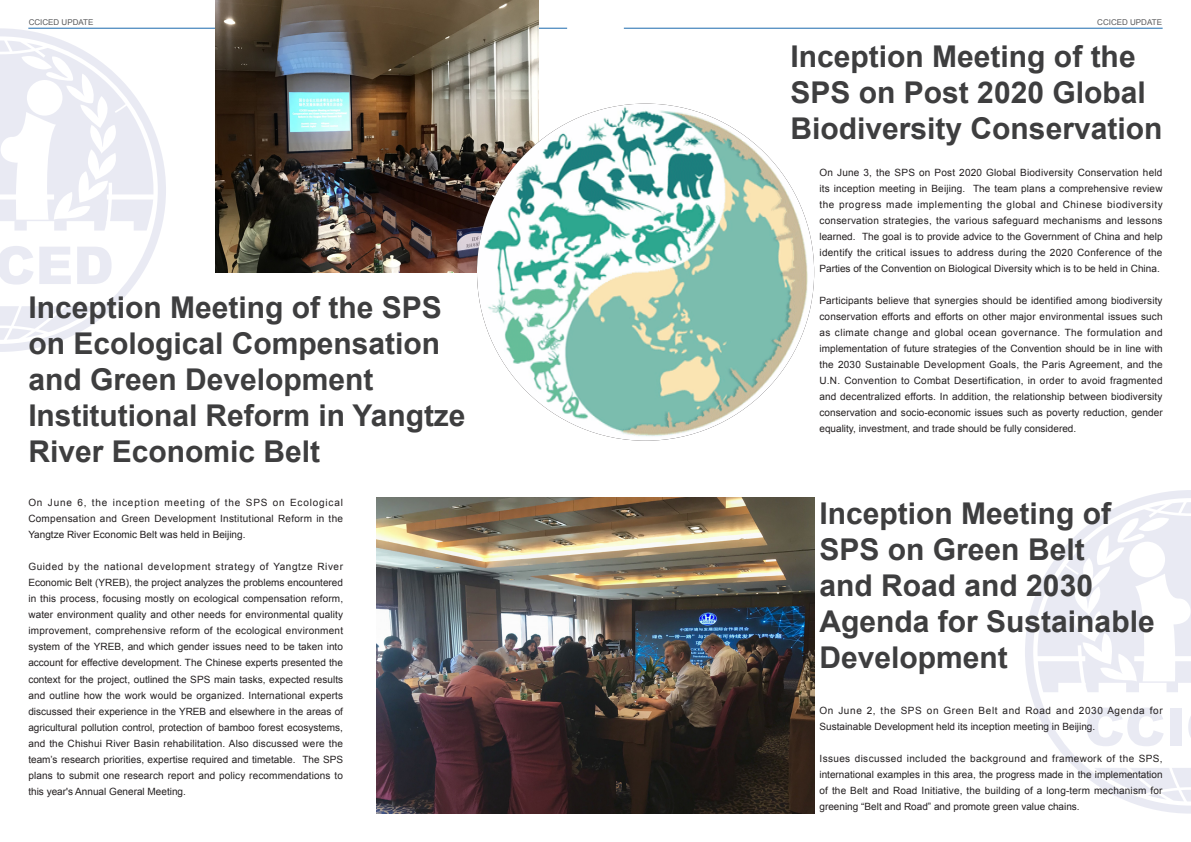
<style>
.page{position:relative;width:1191px;height:842px;background:#fff}
.page>*{position:absolute;margin:0;border:0;box-sizing:border-box;transform-origin:0 0}
.t1{font:700 30px/36px "Arial";color:#3e3e3f}
.t2{font:10px/16px "Arial";color:#231f20;text-align:justify}
.t3{font:8px "Arial";color:#57585a}
</style>
<div class="page">
<hr style="left:28px;top:28px;width:539px;height:1px;background:#1c6bae">
<hr style="left:624px;top:28px;width:538px;height:1px;background:#1c6bae">
<img style="left:216px;top:0;width:322px;height:272px">
<img style="left:377px;top:498px;width:437px;height:316px">
<svg style="left:1025px;top:490px;width:166px;height:324px"></svg>
<div style="left:1169px;top:708px;width:12px;height:38px;background:#e9eaf3"></div>
<svg style="left:1086px;top:707px;width:77px;height:39px"></svg>
<svg style="left:1188px;top:707px;width:3px;height:39px"></svg>
<svg style="left:1094px;top:768px;width:97px;height:33px"></svg>
<svg style="left:1037px;top:502px;width:154px;height:190px"></svg>
<svg style="left:0;top:28px;width:166px;height:324px"></svg>
<svg style="left:0;top:306px;width:97px;height:34px"></svg>
<svg style="left:77px;top:247px;width:35px;height:37px"></svg>
<svg style="left:0;top:246px;width:71px;height:39px"></svg>
<svg style="left:0;top:41px;width:153px;height:190px"></svg>
<img style="left:477px;top:104px;width:337px;height:337px;border-radius:169px">
<p class="t3" style="left:29px;top:17px;width:66px">CCICED UPDATE</p>
<p class="t3" style="left:1097px;top:17px;width:66px">CCICED UPDATE</p>
<p class="t1" style="left:28px;top:290px;width:439px">Inception Meeting of the SPS on Ecological Compensation and Green Development<br>Institutional Reform in Yangtze<br>River Economic Belt</p>
<p class="t2" style="left:28px;top:495px;width:316px">On June 6, the inception meeting of the SPS on Ecological Compensation and Green Development Institutional Reform in the Yangtze River Economic Belt was held in Beijing.</p>
<p class="t2" style="left:28px;top:559px;width:316px">Guided by the national development strategy of Yangtze River Economic Belt (YREB), the project analyzes the problems encountered in this process, focusing mostly on ecological compensation reform, water environment quality and other needs for environmental quality improvement, comprehensive reform of the ecological environment system of the YREB, and which gender issues need to be taken into account for effective development. The Chinese experts presented the context for the project, outlined the SPS main tasks, expected results and outline how the work would be organized. International experts discussed their experience in the YREB and elsewhere in the areas of agricultural pollution control, protection of bamboo forest ecosystems, and the Chishui River Basin rehabilitation. Also discussed were the team’s research priorities, expertise required and timetable. The SPS plans to submit one research report and policy recommendations to this year's Annual General Meeting.</p>
<p class="t1" style="left:790px;top:39px;width:373px">Inception Meeting of the<br>SPS on Post 2020 Global<br>Biodiversity Conservation</p>
<p class="t2" style="left:819px;top:164px;width:345px">On June 3, the SPS on Post 2020 Global Biodiversity Conservation held its inception meeting in Beijing. The team plans a comprehensive review the progress made implementing the global and Chinese biodiversity conservation strategies, the various safeguard mechanisms and lessons learned. The goal is to provide advice to the Government of China and help identify the critical issues to address during the 2020 Conference of the Parties of the Convention on Biological Diversity which is to be held in China.</p>
<p class="t2" style="left:819px;top:292px;width:345px">Participants believe that synergies should be identified among biodiversity conservation efforts and efforts on other major environmental issues such as climate change and global ocean governance. The formulation and implementation of future strategies of the Convention should be in line with the 2030 Sustainable Development Goals, the Paris Agreement, and the U.N. Convention to Combat Desertification, in order to avoid fragmented and decentralized efforts. In addition, the relationship between biodiversity conservation and socio-economic issues such as poverty reduction, gender equality, investment, and trade should be fully considered.</p>
<p class="t1" style="left:819px;top:496px;width:337px">Inception Meeting of<br>SPS on Green Belt<br>and Road and 2030<br>Agenda for Sustainable<br>Development</p>
<p class="t2" style="left:819px;top:703px;width:345px">On June 2, the SPS on Green Belt and Road and 2030 Agenda for<br>Sustainable Development held its inception meeting in Beijing.</p>
<p class="t2" style="left:819px;top:751px;width:345px">Issues discussed included the background and framework of the SPS, international examples in this area, the progress made in the implementation of the Belt and Road Initiative, the building of a long-term mechanism for greening “Belt and Road” and promote green value chains.</p>
</div>
